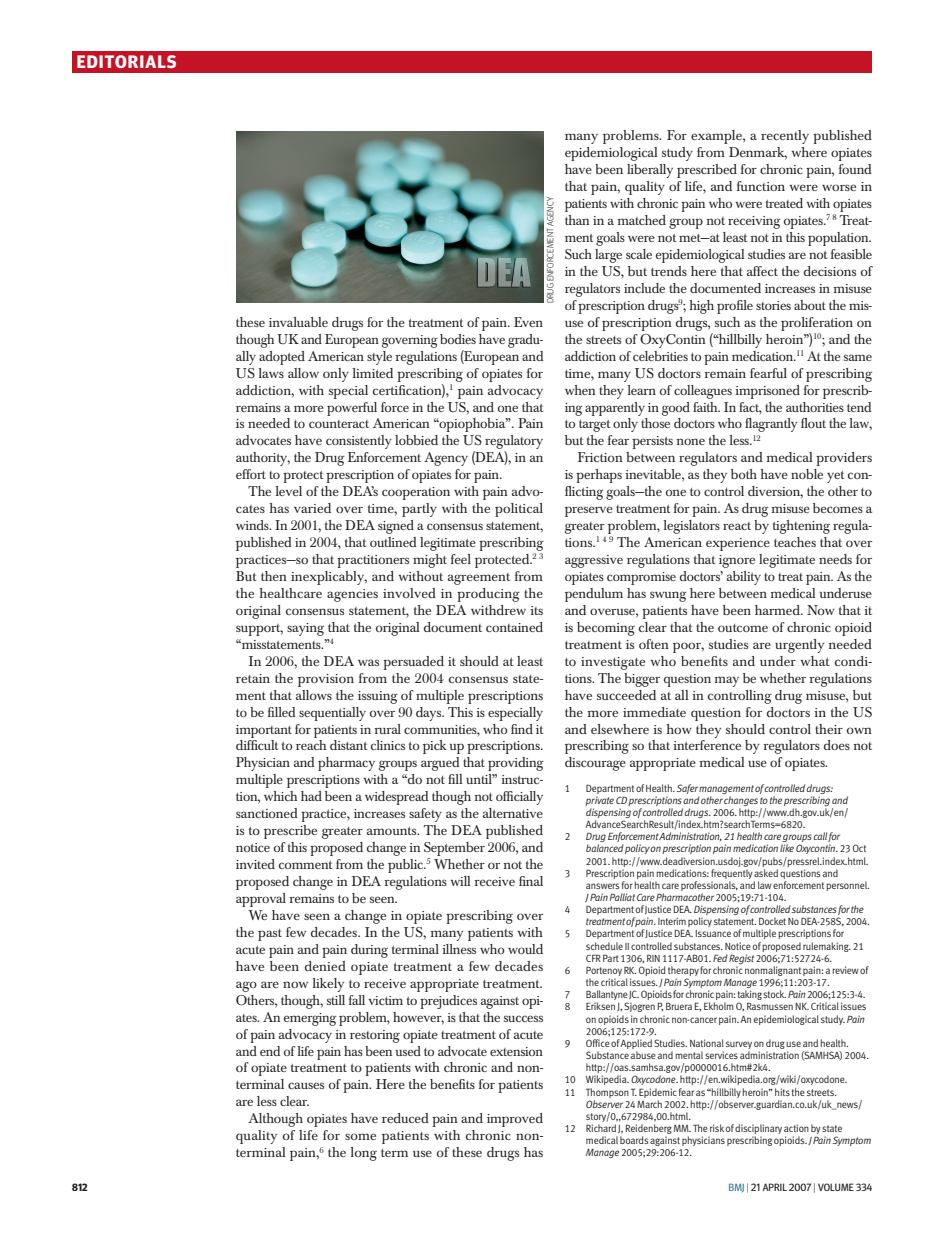
<style>
.page{position:relative;width:936px;height:1234px;background:#fff}
.page>*{position:absolute;margin:0;border:0;box-sizing:border-box;transform-origin:0 0}
.t1{font:700 18px "Meta Headline OT";letter-spacing:.06em;color:#fff}
.t2{font:13.95px/17px "Baskerville BE";letter-spacing:-.015em;color:#231f20;text-align:justify}
.t3{font:10.5px/12.1px "Meta Normal LF";letter-spacing:-.015em;color:#231f20;scale:.95 1}
.t4{font:italic 10.5px/12.1px "Meta Normal LF";letter-spacing:-.015em;color:#231f20;scale:.95 1}
.t5{font:10.5px "Meta Headline OT";letter-spacing:.01em;color:#231f20}
.t6{font:700 10.5px "Meta Headline OT";color:#231f20}
.t7{font:300 9px "Meta Headline OT";letter-spacing:.015em;color:#231f20}
.s1{font-style:normal}
.s2{font-style:italic}
.s3{color:#3c7b93}
.s4{font-weight:300}
</style>
<div class="page">
<div style="left:72px;top:51px;width:800px;height:22px;background:#c41324"></div>
<img style="left:236px;top:132px;width:307px;height:171px">
<p class="t1" style="left:77px;top:51px;width:101px">EDITORIALS</p>
<p class="t7" style="left:545px;top:303px;width:108px;rotate:-90deg">DRUG ENFORCEMENT AGENCY</p>
<p class="t2" style="left:236px;top:314px;width:309px">these invaluable drugs for the treatment of pain. Even though UK and European governing bodies have gradu&shy;ally adopted American style regulations (European and US laws allow only limited prescribing of opiates for addiction, with special certification),<sup>1</sup> pain advocacy remains a more powerful force in the US, and one that is needed to counteract American “opiophobia”. Pain advocates have consistently lobbied the US regulatory authority, the Drug Enforcement Agency (DEA), in an effort to protect prescription of opiates for pain.</p>
<p class="t2" style="left:236px;top:483px;width:309px;text-indent:13px">The level of the DEA’s cooperation with pain advo&shy;cates has varied over time, partly with the political winds. In 2001, the DEA signed a consensus statement, published in 2004, that outlined legitimate prescribing practices—so that practitioners might feel protected.<sup>2</sup> <sup>3<br></sup>But then inexplicably, and without agreement from the healthcare agencies involved in producing the original consensus statement, the DEA withdrew its support, saying that the original document contained “misstatements.”<sup>4</sup></p>
<p class="t2" style="left:236px;top:652px;width:309px;text-indent:13px">In 2006, the DEA was persuaded it should at least retain the provision from the 2004 consensus state&shy;ment that allows the issuing of multiple prescriptions to be filled sequentially over 90 days. This is especially important for patients in rural communities, who find it difficult to reach distant clinics to pick up prescriptions.<br>Physician and pharmacy groups argued that providing multiple prescriptions with a “do not fill until” instruc&shy;tion, which had been a widespread though not officially sanctioned practice, increases safety as the alternative is to prescribe greater amounts. The DEA published notice of this proposed change in September 2006, and invited comment from the public.<sup>5</sup> Whether or not the proposed change in DEA regulations will receive final approval remains to be seen.</p>
<p class="t2" style="left:236px;top:906px;width:309px;text-indent:13px">We have seen a change in opiate prescribing over the past few decades. In the US, many patients with acute pain and pain during terminal illness who would have been denied opiate treatment a few decades ago are now likely to receive appropriate treatment.<br>Others, though, still fall victim to prejudices against opi&shy;ates. An emerging problem, however, is that the success of pain advocacy in restoring opiate treatment of acute and end of life pain has been used to advocate extension of opiate treatment to patients with chronic and non&shy;terminal causes of pain. Here the benefits for patients are less clear.</p>
<p class="t2" style="left:236px;top:1110px;width:309px;text-indent:13px">Although opiates have reduced pain and improved quality of life for some patients with chronic non&shy;terminal pain,<sup>6</sup> the long term use of these drugs has</p>
<p class="t2" style="left:564px;top:127px;width:309px">many problems. For example, a recently published epidemiological study from Denmark, where opiates have been liberally prescribed for chronic pain, found that pain, quality of life, and function were worse in patients with chronic pain who were treated with opiates than in a matched group not receiving opiates.<sup>7</sup> <sup>8</sup> Treat&shy;ment goals were not met—at least not in this population.<br>Such large scale epidemiological studies are not feasible in the US, but trends here that affect the decisions of regulators include the documented increases in misuse of prescription drugs<sup>9</sup>; high profile stories about the mis&shy;use of prescription drugs, such as the proliferation on the streets of OxyContin (“hillbilly heroin”)<sup>10</sup>; and the addiction of celebrities to pain medication.<sup>11</sup> At the same time, many US doctors remain fearful of prescribing when they learn of colleagues imprisoned for prescrib&shy;ing apparently in good faith. In fact, the authorities tend to target only those doctors who flagrantly flout the law, but the fear persists none the less.<sup>12</sup></p>
<p class="t2" style="left:564px;top:449px;width:309px;text-indent:13px">Friction between regulators and medical providers is perhaps inevitable, as they both have noble yet con&shy;flicting goals—the one to control diversion, the other to preserve treatment for pain. As drug misuse becomes a greater problem, legislators react by tightening regula&shy;tions.<sup>1</sup> <sup>4</sup> <sup>9</sup> The American experience teaches that over aggressive regulations that ignore legitimate needs for opiates compromise doctors’ ability to treat pain. As the pendulum has swung here between medical underuse and overuse, patients have been harmed. Now that it is becoming clear that the outcome of chronic opioid treatment is often poor, studies are urgently needed to investigate who benefits and under what condi&shy;tions. The bigger question may be whether regulations have succeeded at all in controlling drug misuse, but the more immediate question for doctors in the US and elsewhere is how they should control their own prescribing so that interference by regulators does not discourage appropriate medical use of opiates.</p>
<p class="t3" style="left:564px;top:781px;width:7px">1</p>
<p class="t4" style="left:586px;top:781px;width:278px"><span class="s1">Department of Health.</span> Safer management of controlled drugs: private CD prescriptions and other changes to the prescribing and dispensing of controlled drugs<span class="s1">. 2006. http://www.dh.gov.uk/en/ AdvanceSearchResult/index.htm?searchTerms=6820.</span></p>
<p class="t3" style="left:564px;top:830px;width:7px">2</p>
<p class="t4" style="left:586px;top:830px;width:299px">Drug Enforcement Administration, 21 health care groups call for balanced policy on prescription pain medication like Oxycontin<span class="s1">. 23 Oct<br>2001. http://www.deadiversion.usdoj.gov/pubs/pressrel.index.html.</span></p>
<p class="t3" style="left:564px;top:866px;width:7px">3</p>
<p class="t3" style="left:586px;top:866px;width:300px">Prescription pain medications: frequently asked questions and answers for health care professionals, and law enforcement personnel.<br><span class="s2">J Pain Palliat Care Pharmacother</span> 2005;19:71-104.</p>
<p class="t3" style="left:564px;top:903px;width:7px">4</p>
<p class="t3" style="left:586px;top:903px;width:300px">DepartmentofJustice DEA. <span class="s2">Dispensing of controlled substances for the treatment of pain</span>. Interim policy statement. DocketNo DEA-258S, 2004.</p>
<p class="t3" style="left:564px;top:927px;width:7px">5</p>
<p class="t3" style="left:586px;top:927px;width:294px">Department ofJustice DEA. Issuance of multiple prescriptions for schedule II controlled substances. Notice of proposed rulemaking. 21<br>CFR Part 1306, RIN 1117-AB01. <span class="s2">Fed Regist</span> 2006;71:52724-6.</p>
<p class="t3" style="left:564px;top:963px;width:7px">6</p>
<p class="t3" style="left:586px;top:963px;width:299px">Portenoy RK. Opioid therapy for chronic nonmalignant pain: a review of the critical issues. <span class="s2">J Pain Symptom Manage</span> 1996;11:203-17.</p>
<p class="t3" style="left:564px;top:988px;width:7px">7</p>
<p class="t3" style="left:586px;top:988px;width:296px">BallantyneJC.Opioidsfor chronicpain:takingstock. <span class="s2">Pain</span> 2006;125:3-4.</p>
<p class="t3" style="left:564px;top:1000px;width:7px">8</p>
<p class="t3" style="left:586px;top:1000px;width:297px">Eriksen J,Sjogren P, Bruera E, Ekholm O, Rasmussen NK. Critical issues on opioids in chronic non-cancer pain. An epidemiological study. <span class="s2">Pain<br></span>2006;125:172-9.</p>
<p class="t3" style="left:564px;top:1036px;width:7px">9</p>
<p class="t3" style="left:586px;top:1036px;width:278px">Office of AppliedStudies. National survey on drug use and health.</p>
<p class="t3" style="left:586px;top:1048px;width:299px">Substance abuse and mental services administration (SAMHSA) 2004.</p>
<p class="t3" style="left:586px;top:1061px;width:196px">http://oas.samhsa.gov/p0000016.htm#2k4.</p>
<p class="t3" style="left:564px;top:1073px;width:299px">10 Wikipedia. <span class="s2">Oxycodone</span>. http://en.wikipedia.org/wiki/oxycodone.</p>
<p class="t3" style="left:564px;top:1085px;width:288px">11 ThompsonT. Epidemic fear as “hillbilly heroin” hits the streets.</p>
<p class="t3" style="left:586px;top:1097px;width:292px"><span class="s2">Observer</span> 24 March 2002. http://observer.guardian.co.uk/uk_news/</p>
<p class="t3" style="left:586px;top:1109px;width:112px">story/0,,672984,00.html.</p>
<p class="t3" style="left:564px;top:1121px;width:294px">12 Richard J, Reidenberg MM. The riskof disciplinary action by state</p>
<p class="t3" style="left:586px;top:1133px;width:302px">medical boards against physicians prescribing opioids. <span class="s2">J Pain Symptom</span></p>
<p class="t3" style="left:586px;top:1146px;width:113px"><span class="s2">Manage</span> 2005;29:206-12.</p>
<p class="t6" style="left:72px;top:1180px;width:17px">812</p>
<p class="t5" style="left:728px;top:1180px;width:145px"><span class="s3">BMJ</span> <span class="s4">|</span> 21 APRIL 2007 <span class="s4">|</span> VOLUME 334</p>
</div>
